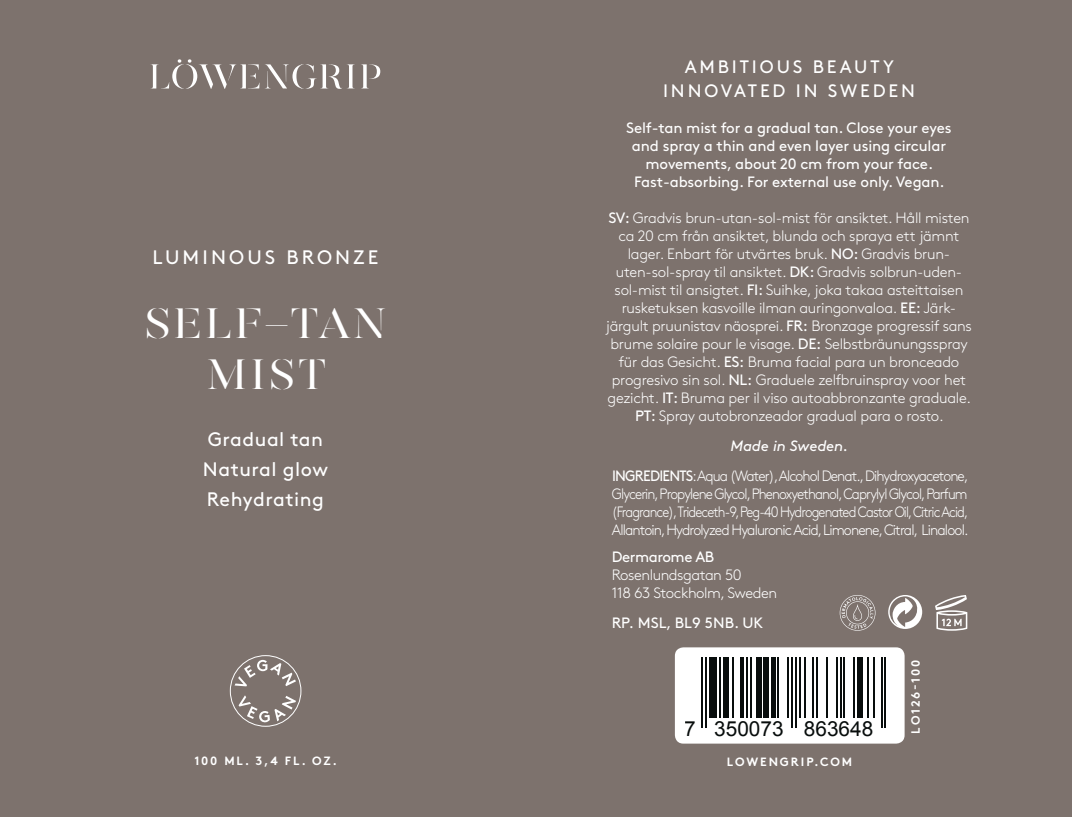
<style>
.page{position:relative;width:1072px;height:817px;background:#fff}
.page>*{position:absolute;margin:0;border:0;box-sizing:border-box;transform-origin:0 0}
.Product_type_GABRIEL{font:43.5px/51px "Gabriela Stencil";letter-spacing:.06em;color:#fff;text-align:center}
.t1{font:20.7px "Arial";color:#080d0c}
.Product_USP_BROWN{font:19.5px "Brown Std";letter-spacing:.025em;color:#fff}
.Product_name_BROWN{font:19.5px "Brown Std";letter-spacing:.16em;color:#fff}
.Back_Small_caps_head{font:18px/24px "Brown Std";letter-spacing:.16em;color:#fff;text-align:center}
.Back_info{font:300 15px/18px "Brown Std";letter-spacing:-.02em;color:#fff;text-align:center}
.Back_Ingredients{font:300 15px/18px "Brown Std";letter-spacing:-.06em;color:#fff;text-align:justify;scale:.94 1}
.Back_info-2{font:15px/18px "Brown Std";letter-spacing:-.01em;color:#fff;text-align:center}
.Back_contact_left{font:300 15px "Brown Std";letter-spacing:-.03em;color:#fff}
.Back_contact_left-2{font:15px "Brown Std";color:#fff}
.Back_product_text{font:italic 15px "Brown Std";letter-spacing:-.005em;color:#fff}
.Back_contact_left-3{font:15px "Brown Std";letter-spacing:-.03em;color:#fff}
.Size_BROWN{font:700 12px "Brown Std";letter-spacing:.155em;color:#fff}
.s1{font-weight:400}
</style>
<div class="page">
<div style="left:0;top:0;width:1071px;height:816px;background:#7d726d"></div>
<div style="left:675px;top:647px;width:229px;height:96px;background:#fff;border-radius:9px"></div>
<svg style="left:361px;top:64px;width:19px;height:24px"></svg>
<svg style="left:265px;top:64px;width:90px;height:25px"></svg>
<svg style="left:151px;top:59px;width:108px;height:30px"></svg>
<svg style="left:935px;top:595px;width:32px;height:35px"></svg>
<svg style="left:888px;top:595px;width:34px;height:33px"></svg>
<svg style="left:839px;top:595px;width:36px;height:35px"></svg>
<hr style="left:701px;top:657px;width:2px;height:71px;background:#080d0c">
<hr style="left:705px;top:657px;width:2px;height:71px;background:#080d0c">
<div style="left:709px;top:657px;width:7px;height:60px;background:#080d0c"></div>
<hr style="left:718px;top:657px;width:2px;height:60px;background:#080d0c">
<div style="left:722px;top:657px;width:6px;height:60px;background:#080d0c"></div>
<hr style="left:732px;top:657px;width:2px;height:60px;background:#080d0c">
<hr style="left:740px;top:657px;width:4px;height:60px;background:#080d0c">
<hr style="left:746px;top:657px;width:2px;height:60px;background:#080d0c">
<hr style="left:750px;top:657px;width:2px;height:60px;background:#080d0c">
<div style="left:755px;top:657px;width:6px;height:60px;background:#080d0c"></div>
<div style="left:763px;top:657px;width:6px;height:60px;background:#080d0c"></div>
<hr style="left:771px;top:657px;width:4px;height:60px;background:#080d0c">
<hr style="left:777px;top:657px;width:2px;height:60px;background:#080d0c">
<hr style="left:787px;top:657px;width:2px;height:60px;background:#080d0c">
<hr style="left:790px;top:657px;width:2px;height:71px;background:#080d0c">
<hr style="left:794px;top:657px;width:2px;height:71px;background:#080d0c">
<hr style="left:798px;top:657px;width:2px;height:60px;background:#080d0c">
<hr style="left:804px;top:657px;width:2px;height:60px;background:#080d0c">
<hr style="left:812px;top:657px;width:2px;height:60px;background:#080d0c">
<hr style="left:816px;top:657px;width:2px;height:60px;background:#080d0c">
<hr style="left:826px;top:657px;width:2px;height:60px;background:#080d0c">
<hr style="left:835px;top:657px;width:2px;height:60px;background:#080d0c">
<hr style="left:839px;top:657px;width:2px;height:60px;background:#080d0c">
<hr style="left:843px;top:657px;width:2px;height:60px;background:#080d0c">
<hr style="left:853px;top:657px;width:2px;height:60px;background:#080d0c">
<div style="left:857px;top:657px;width:6px;height:60px;background:#080d0c"></div>
<hr style="left:866px;top:657px;width:2px;height:60px;background:#080d0c">
<hr style="left:872px;top:657px;width:2px;height:60px;background:#080d0c">
<hr style="left:880px;top:657px;width:2px;height:71px;background:#080d0c">
<hr style="left:884px;top:657px;width:2px;height:71px;background:#080d0c">
<div style="left:230px;top:655px;width:71px;height:71px;border:1px solid #fff;border-radius:50%"></div>
<svg style="left:234px;top:659px;width:62px;height:27px"></svg>
<svg style="left:238px;top:695px;width:58px;height:27px"></svg>
<p class="Product_name_BROWN" style="left:152px;top:246px;width:227px">LUMINOUS BRONZE</p>
<p class="Product_type_GABRIEL" style="left:144px;top:298px;width:244px">SELF-TAN<br>MIST</p>
<p class="Product_USP_BROWN" style="left:208px;top:428px;width:117px">Gradual tan</p>
<p class="Product_USP_BROWN" style="left:203px;top:458px;width:127px">Natural glow</p>
<p class="Product_USP_BROWN" style="left:207px;top:488px;width:118px">Rehydrating</p>
<p class="Back_Small_caps_head" style="left:663px;top:55px;width:253px">AMBITIOUS BEAUTY<br>INNOVATED IN SWEDEN</p>
<p class="Back_info-2" style="left:626px;top:118px;width:327px">Self-tan mist for a gradual tan. Close your eyes and spray a thin and even layer using circular movements, about 20 cm from your face.<br>Fast-absorbing. For external use only. Vegan.</p>
<p class="Back_info" style="left:606px;top:208px;width:367px"><span class="s1">SV:</span> Gradvis brun-utan-sol-mist för ansiktet. Håll misten ca 20 cm från ansiktet, blunda och spraya ett jämnt lager. Enbart för utvärtes bruk. <span class="s1">NO:</span> Gradvis brun&shy;uten-sol-spray til ansiktet. <span class="s1">DK:</span> Gradvis solbrun-uden&shy;sol-mist til ansigtet. <span class="s1">FI:</span> Suihke, joka takaa asteittaisen rusketuksen kasvoille ilman auringonvaloa. <span class="s1">EE:</span> Järk&shy;järgult pruunistav näosprei. <span class="s1">FR:</span> Bronzage progressif sans brume solaire pour le visage. <span class="s1">DE:</span> Selbstbräunungsspray für das Gesicht. <span class="s1">ES:</span> Bruma facial para un bronceado progresivo sin sol. <span class="s1">NL:</span> Graduele zelfbruinspray voor het gezicht. <span class="s1">IT:</span> Bruma per il viso autoabbronzante graduale.<br><span class="s1">PT:</span> Spray autobronzeador gradual para o rosto.</p>
<p class="Back_product_text" style="left:730px;top:436px;width:119px">Made in Sweden.</p>
<p class="Back_Ingredients" style="left:612px;top:466px;width:381px"><span class="s1">INGREDIENTS</span>:Aqua (Water),Alcohol Denat., Dihydroxyacetone, Glycerin, Propylene Glycol, Phenoxyethanol, Caprylyl Glycol, Parfum (Fragrance),Trideceth-9,Peg-40 Hydrogenated Castor Oil,Citric Acid, Allantoin, Hydrolyzed Hyaluronic Acid, Limonene, Citral, Linalool.</p>
<p class="Back_contact_left-3" style="left:611px;top:548px;width:104px">Dermarome AB</p>
<p class="Back_contact_left" style="left:611px;top:566px;width:131px">Rosenlundsgatan 50</p>
<p class="Back_contact_left" style="left:611px;top:584px;width:167px">118 63 Stockholm, Sweden</p>
<p class="Back_contact_left-2" style="left:611px;top:614px;width:153px">RP. MSL, BL9 5NB. UK</p>
<h2 class="t1" style="left:684px;top:715px;width:190px">7 350073 863648</h2>
<p class="Size_BROWN" style="left:908px;top:733px;width:75px;rotate:-90deg">LO126-100</p>
<p class="Size_BROWN" style="left:194px;top:753px;width:144px">100 ML. 3,4 FL. OZ.</p>
<p class="Size_BROWN" style="left:727px;top:754px;width:127px">LOWENGRIP.COM</p>
</div>
